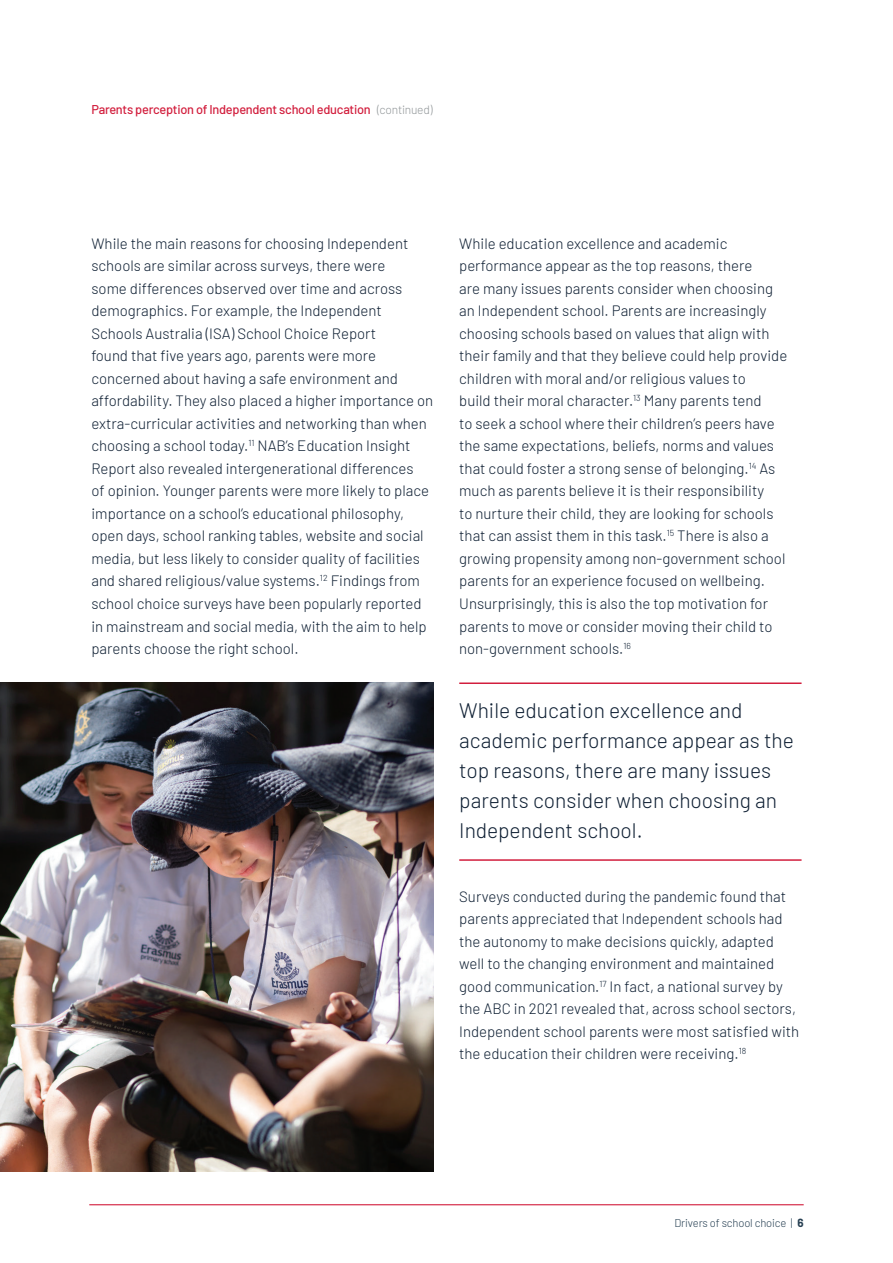
<style>
.page{position:relative;width:893px;height:1263px;background:#fff}
.page>*{position:absolute;margin:0;border:0;box-sizing:border-box;transform-origin:0 0}
.Call_Out{font:300 21px/30px "Barlow";color:#0d1e32}
.Body_copy{font:300 15px/22.5px "Barlow";color:#0d1e32}
.t1{font:500 12.75px "Barlow";letter-spacing:-.02em;color:#d21e3d}
.t2{font:300 11.25px "Barlow";letter-spacing:-.01em;color:#263f52}
.s1{font-weight:300;font-size:12px;color:#929799}
.s2{font-weight:700;font-size:11.55px}
</style>
<div class="page">
<hr style="left:89px;top:1204px;width:715px;height:1px;background:#d21e3d">
<hr style="left:459px;top:682px;width:342px;height:2px;background:#d21e3d">
<hr style="left:459px;top:859px;width:342px;height:2px;background:#d21e3d">
<img style="left:0;top:682px;width:434px;height:489px">
<p class="t1" style="left:91px;top:100px;width:343px">Parents perception of Independent school education <span class="s1">(continued)</span></p>
<p class="Body_copy" style="left:91px;top:231px;width:343px">While the main reasons for choosing Independent schools are similar across surveys, there were<br>some differences observed over time and across demographics. For example, the Independent Schools Australia (ISA) School Choice Report<br>found that five years ago, parents were more concerned about having a safe environment and affordability. They also placed a higher importance on extra-curricular activities and networking than when choosing a school today.<sup>11</sup> NAB’s Education Insight Report also revealed intergenerational differences<br>of opinion. Younger parents were more likely to place importance on a school’s educational philosophy, open days, school ranking tables, website and social media, but less likely to consider quality of facilities and shared religious/value systems.<sup>12</sup> Findings from school choice surveys have been popularly reported in mainstream and social media, with the aim to help parents choose the right school.</p>
<p class="Body_copy" style="left:459px;top:231px;width:330px">While education excellence and academic performance appear as the top reasons, there<br>are many issues parents consider when choosing an Independent school. Parents are increasingly choosing schools based on values that align with their family and that they believe could help provide children with moral and/or religious values to<br>build their moral character.<sup>13</sup> Many parents tend<br>to seek a school where their children’s peers have the same expectations, beliefs, norms and values that could foster a strong sense of belonging.<sup>14</sup> As much as parents believe it is their responsibility<br>to nurture their child, they are looking for schools that can assist them in this task.<sup>15</sup> There is also a growing propensity among non-government school parents for an experience focused on wellbeing.<br>Unsurprisingly, this is also the top motivation for parents to move or consider moving their child to non-government schools.<sup>16</sup></p>
<p class="Call_Out" style="left:459px;top:694px;width:336px">While education excellence and academic performance appear as the top reasons, there are many issues parents consider when choosing an<br>Independent school.</p>
<p class="Body_copy" style="left:459px;top:884px;width:342px">Surveys conducted during the pandemic found that parents appreciated that Independent schools had the autonomy to make decisions quickly, adapted well to the changing environment and maintained good communication.<sup>17</sup> In fact, a national survey by the ABC in 2021 revealed that, across school sectors, Independent school parents were most satisfied with the education their children were receiving.<sup>18</sup></p>
<p class="t2" style="left:674px;top:1214px;width:131px">Drivers of school choice | <span class="s2">6</span></p>
</div>
